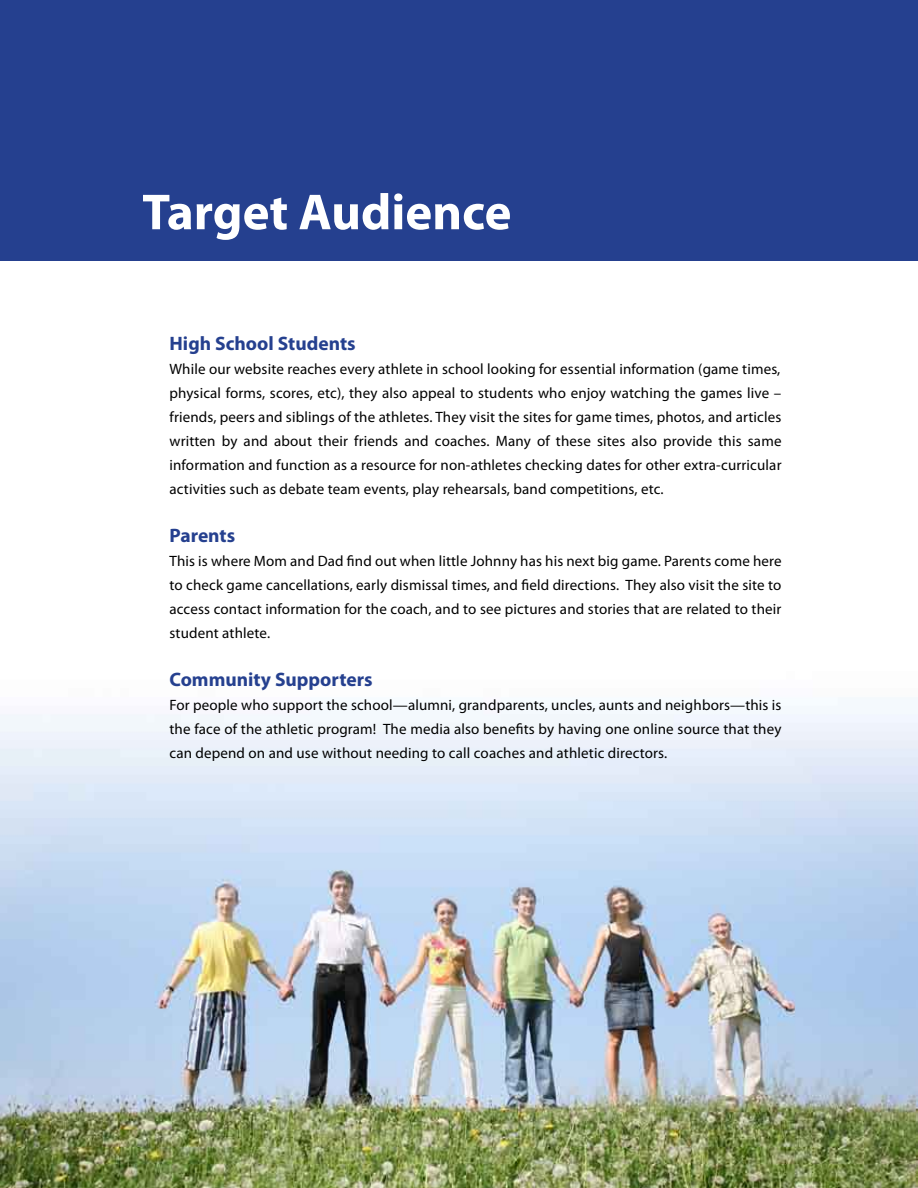
<style>
.page{position:relative;width:918px;height:1188px;background:#fff}
.page>*{position:absolute;margin:0;border:0;box-sizing:border-box;transform-origin:0 0}
.t1{font:700 51px "Myriad Pro";color:#fff}
.t2{font:700 19.5px "Myriad Pro";color:#25408f}
.t3{font:15px/24px "Myriad Pro";letter-spacing:.01em;color:#000;text-align:justify}
</style>
<div class="page">
<img style="left:0;top:698px;width:918px;height:490px">
<div style="left:0;top:0;width:918px;height:261px;background:#25408f"></div>
<h1 class="t1" style="left:142px;top:179px;width:371px">Target Audience</h1>
<h2 class="t2" style="left:170px;top:331px;width:188px">High School Students</h2>
<p class="t3" style="left:170px;top:357px;width:614px">While our website reaches every athlete in school looking for essential information (game times, physical forms, scores, etc), they also appeal to students who enjoy watching the games live – friends, peers and siblings of the athletes. They visit the sites for game times, photos, and articles written by and about their friends and coaches. Many of these sites also provide this same information and function as a resource for non-athletes checking dates for other extra-curricular activities such as debate team events, play rehearsals, band competitions, etc.</p>
<h2 class="t2" style="left:170px;top:523px;width:67px">Parents</h2>
<p class="t3" style="left:170px;top:549px;width:614px">This is where Mom and Dad find out when little Johnny has his next big game. Parents come here to check game cancellations, early dismissal times, and field directions. They also visit the site to access contact information for the coach, and to see pictures and stories that are related to their student athlete.</p>
<h2 class="t2" style="left:170px;top:667px;width:205px">Community Supporters</h2>
<p class="t3" style="left:170px;top:693px;width:614px">For people who support the school—alumni, grandparents, uncles, aunts and neighbors—this is the face of the athletic program! The media also benefits by having one online source that they can depend on and use without needing to call coaches and athletic directors.</p>
</div>
